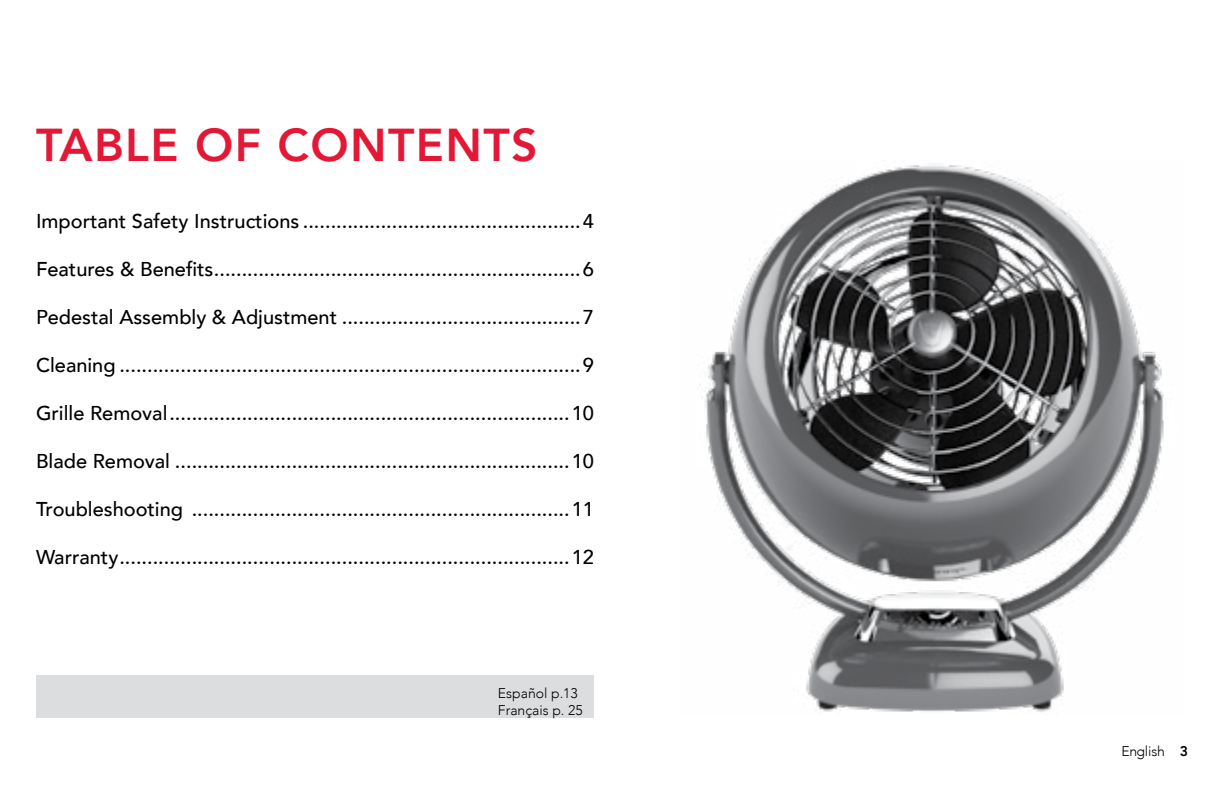
<style>
.page{position:relative;width:1224px;height:792px;background:#fff}
.page>*{position:absolute;margin:0;border:0;box-sizing:border-box;transform-origin:0 0}
.t1{font:800 46px "Avenir";letter-spacing:.03em;color:#e31837}
.t2{font:500 20px "Avenir";color:#000}
.t3{font:300 14px "Avenir";color:#000}
.t4{font:300 14px "Avenir";letter-spacing:-.02em;color:#000}
.s1{font-weight:800}
</style>
<div class="page">
<img style="left:699px;top:164px;width:465px;height:548px">
<div style="left:36px;top:676px;width:558px;height:42px;background:#dcddde"></div>
<p class="t1" style="left:36px;top:109px;width:503px">TABLE OF CONTENTS</p>
<p class="t2" style="left:36px;top:204px;width:559px">Important Safety Instructions ..................................................4</p>
<p class="t2" style="left:36px;top:252px;width:559px">Features &amp; Benefits..................................................................6</p>
<p class="t2" style="left:36px;top:300px;width:559px">Pedestal Assembly &amp; Adjustment ...........................................7</p>
<p class="t2" style="left:36px;top:348px;width:559px">Cleaning ...................................................................................9</p>
<p class="t2" style="left:36px;top:396px;width:559px">Grille Removal........................................................................10</p>
<p class="t2" style="left:36px;top:444px;width:559px">Blade Removal .......................................................................10</p>
<p class="t2" style="left:36px;top:492px;width:559px">Troubleshooting ....................................................................11</p>
<p class="t2" style="left:36px;top:540px;width:559px">Warranty.................................................................................12</p>
<p class="t3" style="left:498px;top:685px;width:81px">Español p.13</p>
<p class="t3" style="left:498px;top:702px;width:86px">Français p. 25</p>
<p class="t4" style="left:1122px;top:742px;width:68px">English <span class="s1">3</span></p>
</div>
